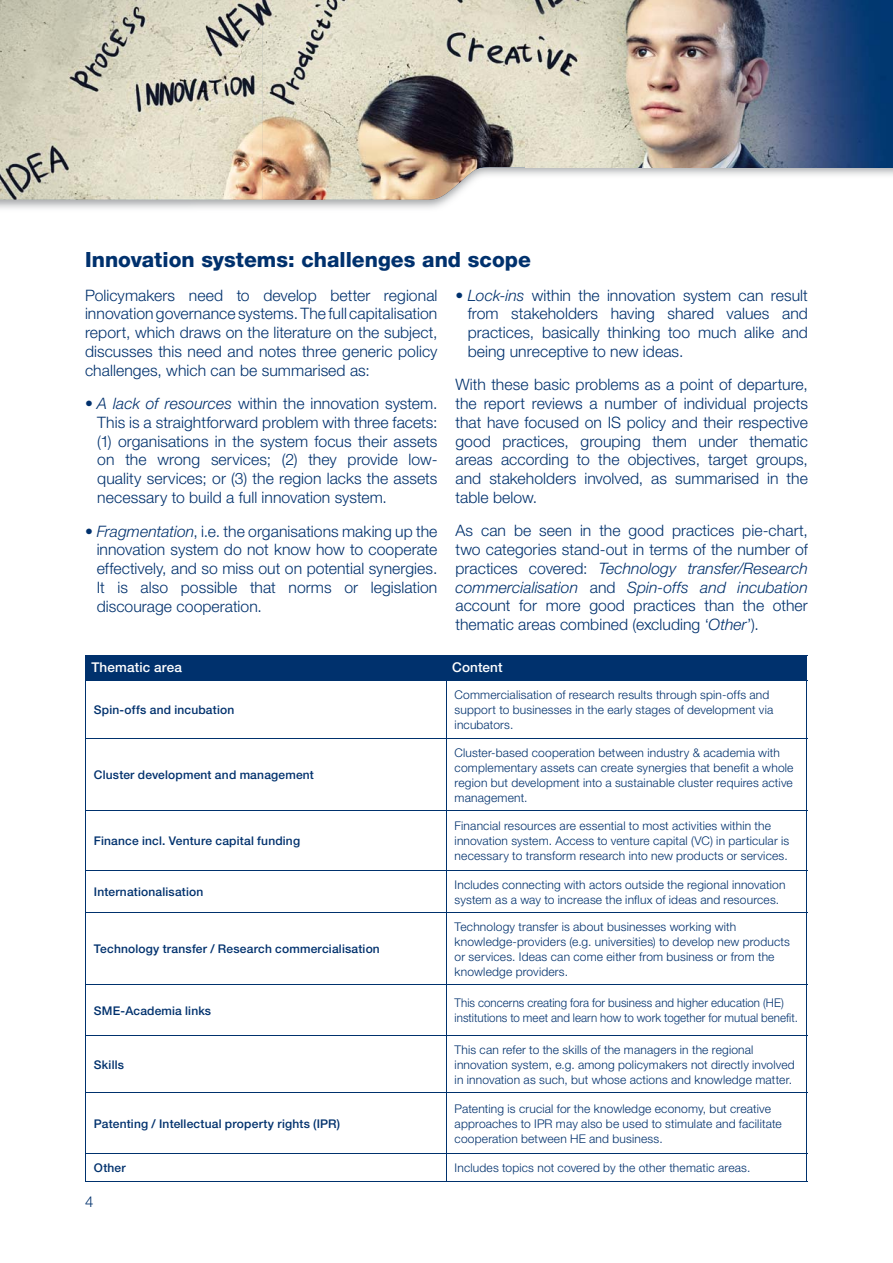
<style>
.page{position:relative;width:893px;height:1263px;background:#fff}
.page>*{position:absolute;margin:0;border:0;box-sizing:border-box;transform-origin:0 0}
.t1{font:800 21px "Helvetica Neue";color:#00316d}
.t2{font:300 15.75px/18.8px "Helvetica Neue";letter-spacing:.005em;color:#00316d;text-align:justify}
.t3{font:300 15px "Helvetica Neue";color:#00316d}
.t4{font:500 13.5px "Helvetica Neue";letter-spacing:.01em;color:#fff}
.t5{font:300 12px/15px "Helvetica Neue";letter-spacing:.015em;color:#00316d}
.t6{font:500 12px "Helvetica Neue";letter-spacing:.015em;color:#00316d}
.t7{font:300 12px/15px "Helvetica Neue";letter-spacing:.015em;color:#00316d;scale:.96 1}
.s1{font-style:italic}
</style>
<div class="page">
<svg style="left:526px;top:167px;width:367px;height:10px"></svg>
<img style="left:0;top:0;width:526px;height:200px">
<img style="left:525px;top:0;width:368px;height:167px">
<div style="left:85px;top:655px;width:722px;height:25px;background:#00316d"></div>
<hr style="left:85px;top:681px;width:1px;height:57px;background:#00316d">
<hr style="left:85px;top:680px;width:361px;height:1px;background:#00316d">
<hr style="left:446px;top:681px;width:1px;height:57px;background:#00316d">
<hr style="left:446px;top:680px;width:361px;height:1px;background:#00316d">
<hr style="left:806px;top:681px;width:1px;height:57px;background:#00316d">
<hr style="left:85px;top:738px;width:1px;height:72px;background:#00316d">
<hr style="left:85px;top:738px;width:361px;height:1px;background:#00316d">
<hr style="left:446px;top:738px;width:1px;height:72px;background:#00316d">
<hr style="left:446px;top:738px;width:361px;height:1px;background:#00316d">
<hr style="left:806px;top:738px;width:1px;height:72px;background:#00316d">
<hr style="left:85px;top:811px;width:1px;height:59px;background:#00316d">
<hr style="left:85px;top:810px;width:361px;height:1px;background:#00316d">
<hr style="left:446px;top:811px;width:1px;height:59px;background:#00316d">
<hr style="left:446px;top:810px;width:361px;height:1px;background:#00316d">
<hr style="left:806px;top:811px;width:1px;height:59px;background:#00316d">
<hr style="left:85px;top:870px;width:1px;height:42px;background:#00316d">
<hr style="left:85px;top:870px;width:361px;height:1px;background:#00316d">
<hr style="left:446px;top:870px;width:1px;height:42px;background:#00316d">
<hr style="left:446px;top:870px;width:361px;height:1px;background:#00316d">
<hr style="left:806px;top:870px;width:1px;height:42px;background:#00316d">
<hr style="left:85px;top:913px;width:1px;height:71px;background:#00316d">
<hr style="left:85px;top:912px;width:361px;height:1px;background:#00316d">
<hr style="left:446px;top:913px;width:1px;height:71px;background:#00316d">
<hr style="left:446px;top:912px;width:361px;height:1px;background:#00316d">
<hr style="left:806px;top:913px;width:1px;height:71px;background:#00316d">
<hr style="left:85px;top:985px;width:1px;height:50px;background:#00316d">
<hr style="left:85px;top:984px;width:361px;height:1px;background:#00316d">
<hr style="left:446px;top:985px;width:1px;height:50px;background:#00316d">
<hr style="left:446px;top:984px;width:361px;height:1px;background:#00316d">
<hr style="left:806px;top:985px;width:1px;height:50px;background:#00316d">
<hr style="left:85px;top:1036px;width:1px;height:56px;background:#00316d">
<hr style="left:85px;top:1035px;width:361px;height:1px;background:#00316d">
<hr style="left:446px;top:1036px;width:1px;height:56px;background:#00316d">
<hr style="left:446px;top:1035px;width:361px;height:1px;background:#00316d">
<hr style="left:806px;top:1036px;width:1px;height:56px;background:#00316d">
<hr style="left:85px;top:1093px;width:1px;height:60px;background:#00316d">
<hr style="left:85px;top:1092px;width:361px;height:1px;background:#00316d">
<hr style="left:446px;top:1093px;width:1px;height:60px;background:#00316d">
<hr style="left:446px;top:1092px;width:361px;height:1px;background:#00316d">
<hr style="left:806px;top:1093px;width:1px;height:60px;background:#00316d">
<svg style="left:85px;top:1154px;width:1px;height:27px"></svg>
<hr style="left:85px;top:1153px;width:361px;height:1px;background:#00316d">
<hr style="left:85px;top:1181px;width:361px;height:1px;background:#00316d">
<svg style="left:446px;top:1154px;width:1px;height:27px"></svg>
<hr style="left:446px;top:1153px;width:361px;height:1px;background:#00316d">
<svg style="left:806px;top:1154px;width:1px;height:27px"></svg>
<hr style="left:446px;top:1181px;width:361px;height:1px;background:#00316d">
<h1 class="t1" style="left:85px;top:247px;width:447px">Innovation systems: challenges and scope</h1>
<p class="t2" style="left:85px;top:285px;width:354px">Policymakers need to develop better regional innovation governance systems. The full capitalisation report, which draws on the literature on the subject, discusses this need and notes three generic policy challenges, which can be summarised as:</p>
<p class="t2" style="left:97px;top:394px;width:342px;text-indent:-12px">• <span class="s1">A lack of resources</span> within the innovation system.<br>This is a straightforward problem with three facets: (1) organisations in the system focus their assets on the wrong services; (2) they provide low&shy;quality services; or (3) the region lacks the assets necessary to build a full innovation system.</p>
<p class="t2" style="left:97px;top:521px;width:342px;text-indent:-12px">• <span class="s1">Fragmentation</span>, i.e. the organisations making up the innovation system do not know how to cooperate effectively, and so miss out on potential synergies.<br>It is also possible that norms or legislation discourage cooperation.</p>
<p class="t2" style="left:468px;top:285px;width:342px;text-indent:-12px">• <span class="s1">Lock-ins</span> within the innovation system can result from stakeholders having shared values and practices, basically thinking too much alike and being unreceptive to new ideas.</p>
<p class="t2" style="left:455px;top:375px;width:354px">With these basic problems as a point of departure, the report reviews a number of individual projects that have focused on IS policy and their respective good practices, grouping them under thematic areas according to the objectives, target groups, and stakeholders involved, as summarised in the table below.</p>
<p class="t2" style="left:455px;top:521px;width:354px">As can be seen in the good practices pie-chart, two categories stand-out in terms of the number of practices covered: <span class="s1">Technology transfer/Research commercialisation</span> and <span class="s1">Spin-offs and incubation </span>account for more good practices than the other thematic areas combined (excluding ‘<span class="s1">Other</span>’).</p>
<p class="t4" style="left:91px;top:659px;width:92px">Thematic area</p>
<p class="t4" style="left:452px;top:659px;width:52px">Content</p>
<p class="t6" style="left:94px;top:703px;width:142px">Spin-offs and incubation</p>
<p class="t5" style="left:455px;top:687px;width:320px">Commercialisation of research results through spin-offs and support to businesses in the early stages of development via incubators.</p>
<p class="t6" style="left:94px;top:767px;width:222px">Cluster development and management</p>
<p class="t6" style="left:94px;top:833px;width:208px">Finance incl. Venture capital funding</p>
<p class="t5" style="left:455px;top:744px;width:340px">Cluster-based cooperation between industry &amp; academia with complementary assets can create synergies that benefit a whole region but development into a sustainable cluster requires active management.</p>
<p class="t5" style="left:455px;top:818px;width:336px">Financial resources are essential to most activities within the innovation system. Access to venture capital (VC) in particular is necessary to transform research into new products or services.</p>
<p class="t6" style="left:94px;top:884px;width:111px">Internationalisation</p>
<p class="t5" style="left:455px;top:876px;width:332px">Includes connecting with actors outside the regional innovation system as a way to increase the influx of ideas and resources.</p>
<p class="t6" style="left:94px;top:942px;width:287px">Technology transfer / Research commercialisation</p>
<p class="t5" style="left:455px;top:919px;width:337px">Technology transfer is about businesses working with knowledge-providers (e.g. universities) to develop new products or services. Ideas can come either from business or from the knowledge providers.</p>
<p class="t6" style="left:94px;top:1003px;width:119px">SME-Academia links</p>
<p class="t7" style="left:455px;top:995px;width:359px">This concerns creating fora for business and higher education (HE) institutions to meet and learn how to work together for mutual benefit.</p>
<p class="t6" style="left:94px;top:1057px;width:32px">Skills</p>
<p class="t5" style="left:455px;top:1042px;width:342px">This can refer to the skills of the managers in the regional innovation system, e.g. among policy makers not directly involved in innovation as such, but whose actions and knowledge matter.</p>
<p class="t6" style="left:94px;top:1116px;width:248px">Patenting / Intellectual property rights (IPR)</p>
<p class="t5" style="left:455px;top:1101px;width:329px">Patenting is crucial for the knowledge economy, but creative approaches to IPR may also be used to stimulate and facilitate cooperation between HE and business.</p>
<p class="t6" style="left:94px;top:1160px;width:33px">Other</p>
<p class="t5" style="left:455px;top:1160px;width:297px">Includes topics not covered by the other thematic areas.</p>
<p class="t3" style="left:85px;top:1193px;width:10px">4</p>
</div>
